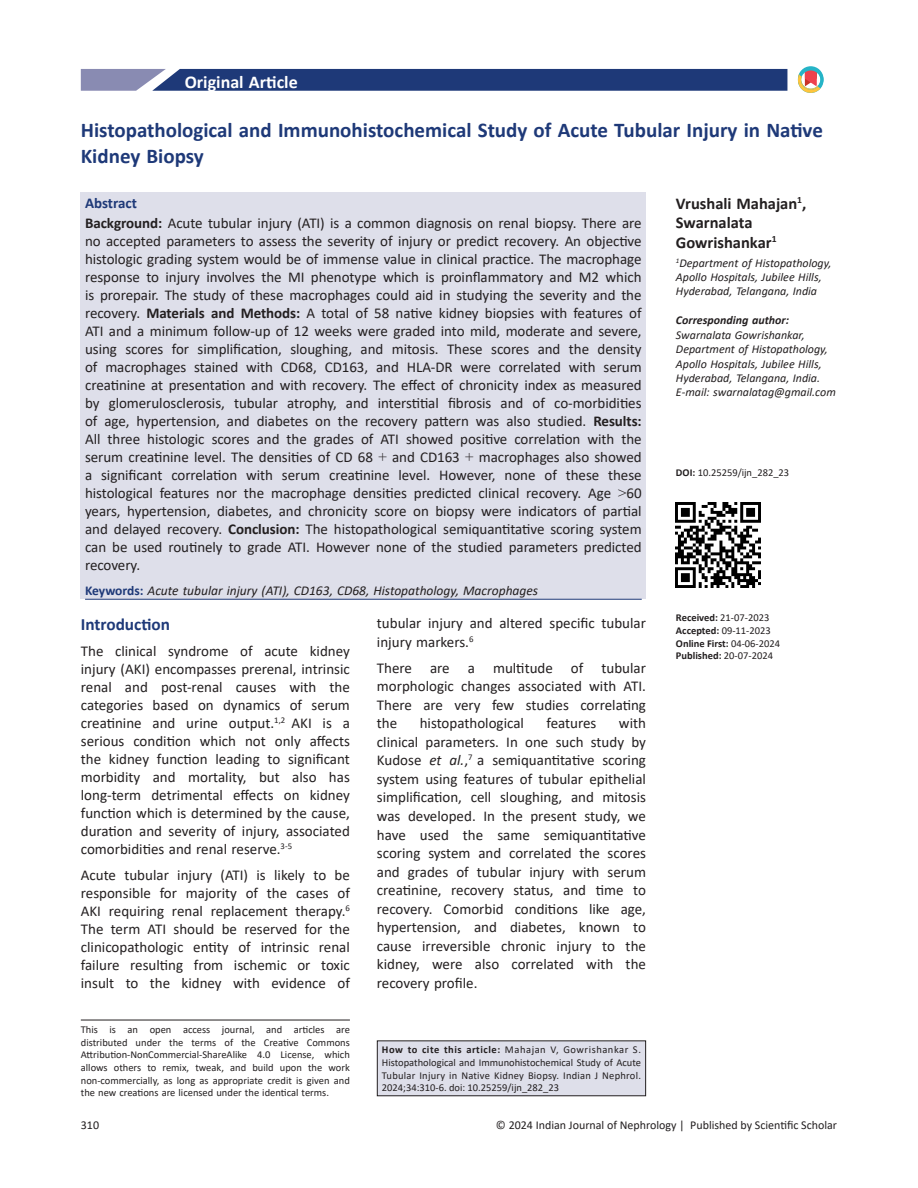
<style>
.page{position:relative;width:918px;height:1188px;background:#fff}
.page>*{position:absolute;margin:0;border:0;box-sizing:border-box;transform-origin:0 0}
.title-text{font:700 21px/25.2px "Calibri";color:#1e3978}
.suptit{font:700 18px "Calibri";color:#fff}
.heading1{font:700 17.25px "Calibri";color:#1e3978}
.aut-grp{font:700 16.5px/19.5px "Calibri";color:#231f20}
.abs_para_first_last{font:15px/18px "Calibri";letter-spacing:-.005em;color:#231f20;text-align:justify}
.para{font:15px/18.6px "Calibri";color:#231f20;text-align:justify}
.para_firstDropCaps{font:15px/18px "Calibri";color:#231f20;text-align:justify}
.abs_title{font:700 15px "Calibri";color:#1e3978}
.keywords_para{font:italic 13.5px "Calibri";color:#231f20}
.cores-author{font:italic 12px/14.4px "Calibri";color:#231f20}
.aut-aff_first_last{font:italic 12px/14.4px "Calibri";color:#231f20}
.t1{font:12px "Calibri";color:#231f20}
.citation_para{font:10.5px/12.6px "Calibri";color:#231f20;text-align:justify}
.doi_para{font:10.5px "Calibri";color:#231f20}
.epub_date{font:700 10.5px "Calibri";color:#231f20}
.published_date{font:700 10.5px "Calibri";color:#231f20}
.received_date{font:10.5px "Calibri";color:#231f20}
.accepted_date{font:10.5px "Calibri";color:#231f20}
.s1{font-weight:700}
.s2{font-family:"Times New Roman"}
.s3{font-weight:700;font-style:normal;color:#1e3978}
.s4{font-style:italic}
.s5{font-weight:400}
</style>
<div class="page">
<svg style="left:81px;top:69px;width:706px;height:22px;background:#304782"></svg>
<hr style="left:81px;top:1020px;width:269px;height:1px;background:#231f20">
<div style="left:81px;top:192px;width:565px;height:407px;background:#dedfea"></div>
<hr style="left:85px;top:599px;width:557px;height:1px;background:#1e3978">
<div style="left:377px;top:1041px;width:269px;height:55px;background:#dedfea"></div>
<div style="left:377px;top:1040px;width:269px;height:56px;border:1px solid #231f20"></div>
<img style="left:676px;top:502px;width:85px;height:85px">
<svg style="left:798px;top:66px;width:25px;height:27px"></svg>
<p class="suptit" style="left:185px;top:69px;width:115px">Original Article</p>
<p class="title-text" style="left:81px;top:118px;width:744px">Histopathological and Immunohistochemical Study of Acute Tubular Injury in Native<br>Kidney Biopsy</p>
<p class="aut-grp" style="left:676px;top:194px;width:132px">Vrushali Mahajan<sup>1</sup>,<br>Swarnalata<br>Gowrishankar<sup>1</sup></p>
<p class="aut-aff_first_last" style="left:676px;top:255px;width:157px"><sup>1</sup>Department of Histopathology,<br>Apollo Hospitals, Jubilee Hills,<br>Hyderabad, Telangana, India</p>
<p class="abs_title" style="left:85px;top:192px;width:53px">Abstract</p>
<p class="abs_para_first_last" style="left:85px;top:214px;width:558px"><span class="s1">Background:</span> Acute tubular injury (ATI) is a common diagnosis on renal biopsy. There are no accepted parameters to assess the severity of injury or predict recovery. An objective histologic grading system would be of immense value in clinical practice. The macrophage response to injury involves the MI phenotype which is proinflammatory and M2 which is prorepair. The study of these macrophages could aid in studying the severity and the recovery. <span class="s1">Materials and Methods:</span> A total of 58 native kidney biopsies with features of ATI and a minimum follow-up of 12 weeks were graded into mild, moderate and severe, using scores for simplification, sloughing, and mitosis. These scores and the density of macrophages stained with CD68, CD163, and HLA-DR were correlated with serum creatinine at presentation and with recovery. The effect of chronicity index as measured by glomerulosclerosis, tubular atrophy, and interstitial fibrosis and of co-morbidities of age, hypertension, and diabetes on the recovery pattern was also studied. <span class="s1">Results:<br></span>All three histologic scores and the grades of ATI showed positive correlation with the serum creatinine level. The densities of CD 68 <span class="s2">+</span> and CD163 <span class="s2">+</span> macrophages also showed a significant correlation with serum creatinine level. However, none of these these histological features nor the macrophage densities predicted clinical recovery. Age <span class="s2">&gt;</span>60 years, hypertension, diabetes, and chronicity score on biopsy were indicators of partial and delayed recovery. <span class="s1">Conclusion:</span> The histopathological semiquantitative scoring system can be used routinely to grade ATI. However none of the studied parameters predicted recovery.</p>
<p class="keywords_para" style="left:85px;top:581px;width:455px"><span class="s3">Keywords:</span> Acute tubular injury (ATI), CD163, CD68, Histopathology, Macrophages</p>
<p class="cores-author" style="left:676px;top:313px;width:161px"><span class="s1">Corresponding author:<br></span>Swarnalata Gowrishankar,<br>Department of Histopathology,<br>Apollo Hospitals, Jubilee Hills,<br>Hyderabad, Telangana, India.<br>E-mail: swarnalatag@gmail.com</p>
<p class="doi_para" style="left:676px;top:465px;width:115px"><span class="s1">DOI:</span> 10.25259/ijn_282_23</p>
<p class="heading1" style="left:81px;top:612px;width:91px">Introduction</p>
<p class="para_firstDropCaps" style="left:81px;top:642px;width:271px">The clinical syndrome of acute kidney injury (AKI) encompasses prerenal, intrinsic renal and post-renal causes with the categories based on dynamics of serum creatinine and urine output.<sup>1,2</sup> AKI is a serious condition which not only affects the kidney function leading to significant morbidity and mortality, but also has long-term detrimental effects on kidney function which is determined by the cause, duration and severity of injury, associated comorbidities and renal reserve.<sup>3-5</sup></p>
<p class="para" style="left:81px;top:865px;width:271px;line-height:18px">Acute tubular injury (ATI) is likely to be responsible for majority of the cases of AKI requiring renal replacement therapy.<sup>6<br></sup>The term ATI should be reserved for the clinicopathologic entity of intrinsic renal failure resulting from ischemic or toxic insult to the kidney with evidence of</p>
<p class="citation_para" style="left:81px;top:1023px;width:271px">This is an open access journal, and articles are distributed under the terms of the Creative Commons Attribution‑NonCommercial‑ShareAlike 4.0 License, which allows others to remix, tweak, and build upon the work non‑commercially, as long as appropriate credit is given and the new creations are licensed under the identical terms.</p>
<p class="para" style="left:377px;top:613px;width:271px">tubular injury and altered specific tubular injury markers.<sup>6</sup></p>
<p class="para" style="left:377px;top:658px;width:271px">There are a multitude of tubular morphologic changes associated with ATI.<br>There are very few studies correlating the</p>
<p class="para" style="left:420px;top:714px;width:106px">histopathological</p>
<p class="para" style="left:546px;top:714px;width:51px">features</p>
<p class="para" style="left:377px;top:714px;width:271px;text-indent:242px">with clinical parameters. In one such study by Kudose <span class="s4">et al.</span>,<sup>7</sup> a semiquantitative scoring system using features of tubular epithelial simplification, cell sloughing, and mitosis was developed. In the present study, we have used the same semiquantitative scoring system and correlated the scores and grades of tubular injury with serum creatinine, recovery status, and time to recovery. Comorbid conditions like age, hypertension, and diabetes, known to cause irreversible chronic injury to the kidney, were also correlated with the recovery profile.</p>
<p class="citation_para" style="left:382px;top:1043px;width:261px"><span class="s1">How to cite this article:</span> Mahajan V, Gowrishankar S.<br>Histopathological and Immunohistochemical Study of Acute Tubular Injury in Native Kidney Biopsy. Indian J Nephrol.<br>2024;34:310-6. doi: 10.25259/ijn_282_23</p>
<p class="received_date" style="left:676px;top:611px;width:95px"><span class="s1">Received:</span> 21-07-2023</p>
<p class="accepted_date" style="left:676px;top:623px;width:96px"><span class="s1">Accepted:</span> 09‑11‑2023</p>
<p class="epub_date" style="left:676px;top:636px;width:106px">Online First: <span class="s5">04-06-2024</span></p>
<p class="published_date" style="left:676px;top:648px;width:99px">Published: <span class="s5">20-07-2024</span></p>
<p class="t1" style="left:81px;top:1116px;width:20px">310</p>
<p class="t1" style="left:496px;top:1116px;width:343px">© 2024 Indian Journal of Nephrology | Published by Scientific Scholar</p>
</div>
